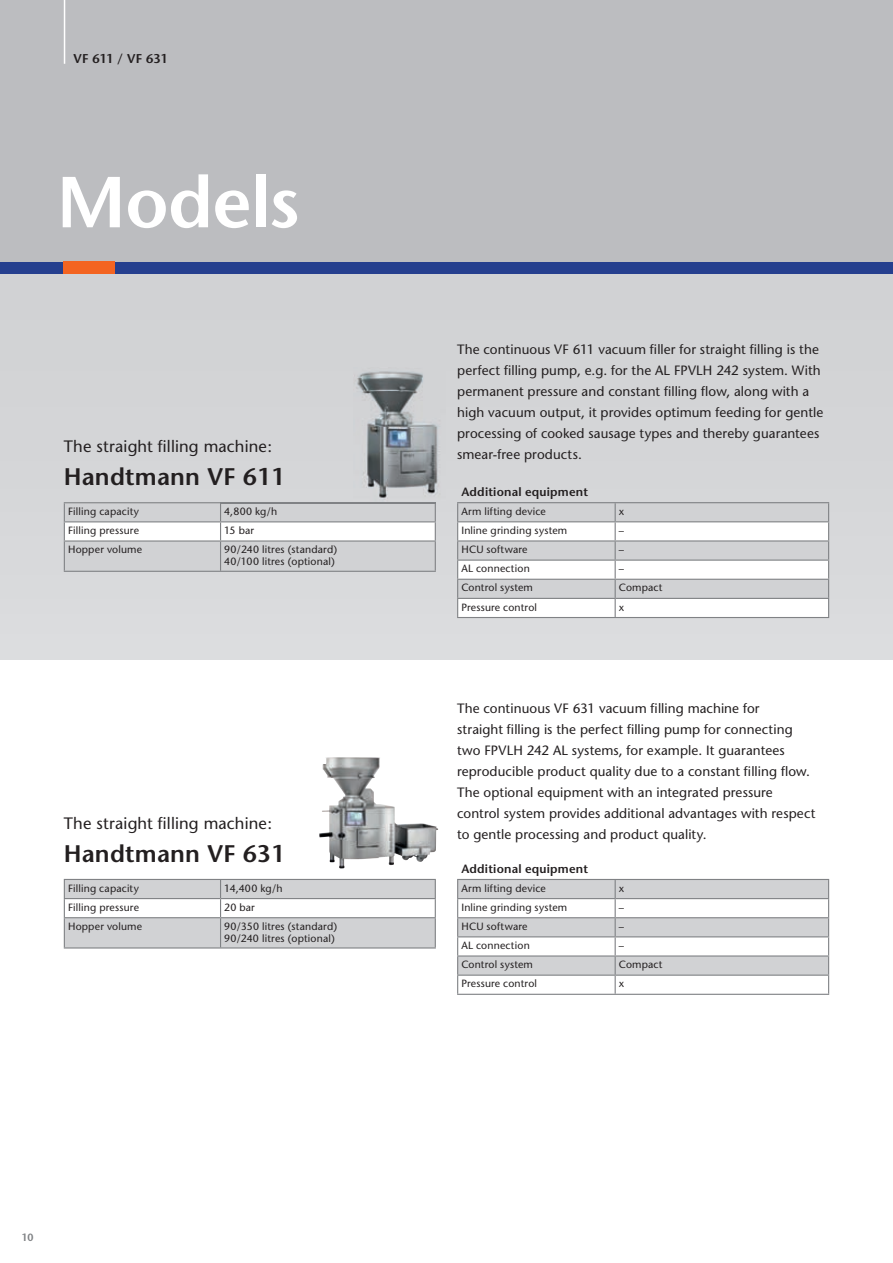
<style>
.page{position:relative;width:893px;height:1263px;background:#fff}
.page>*{position:absolute;margin:0;border:0;box-sizing:border-box;transform-origin:0 0}
.t1{font:600 72px "Stone Sans";letter-spacing:-.01em;color:#fff}
.t2{font:600 24px "Stone Sans";letter-spacing:.01em;color:#231f20}
.t3{font:16.5px "Stone Sans";letter-spacing:.005em;color:#231f20}
.t4{font:13.5px/21px "Stone Sans";letter-spacing:.005em;color:#231f20}
.t5{font:600 12.75px "Stone Sans";letter-spacing:-.01em;color:#231f20}
.t6{font:600 12px "Stone Sans";letter-spacing:.02em;color:#231f20}
.t7{font:10.5px/12px "Stone Sans";letter-spacing:.015em;color:#231f20}
.t8{font:600 10.5px "Stone Sans";color:#808285}
</style>
<div class="page">
<div style="left:0;top:274px;width:892px;height:386px;background:#d4d5d7"></div>
<svg style="left:892px;top:274px;width:1px;height:386px"></svg>
<div style="left:0;top:261px;width:893px;height:13px;background:#253f8e"></div>
<svg style="left:64px;top:503px;width:372px;height:68px"></svg>
<hr style="left:64px;top:571px;width:372px;height:1px;background:#808285">
<hr style="left:64px;top:502px;width:157px;height:1px;background:#808285">
<hr style="left:221px;top:502px;width:215px;height:1px;background:#808285">
<svg style="left:457px;top:880px;width:372px;height:114px"></svg>
<hr style="left:457px;top:994px;width:372px;height:1px;background:#808285">
<hr style="left:457px;top:879px;width:372px;height:1px;background:#808285">
<svg style="left:64px;top:880px;width:372px;height:67px"></svg>
<hr style="left:64px;top:947px;width:372px;height:1px;background:#808285">
<hr style="left:64px;top:879px;width:372px;height:1px;background:#808285">
<svg style="left:457px;top:503px;width:372px;height:114px"></svg>
<hr style="left:457px;top:617px;width:372px;height:1px;background:#808285">
<hr style="left:457px;top:502px;width:372px;height:1px;background:#808285">
<img style="left:353px;top:367px;width:93px;height:135px">
<img style="left:319px;top:757px;width:119px;height:112px">
<div style="left:0;top:0;width:893px;height:261px;background:#bcbdc0"></div>
<hr style="left:64px;top:0;width:1px;height:64px;background:#fff">
<div style="left:64px;top:261px;width:51px;height:13px;background:#f36421"></div>
<p class="t5" style="left:73px;top:53px;width:96px">VF 611 / VF 631</p>
<h1 class="t1" style="left:57px;top:174px;width:244px">Models</h1>
<p class="t3" style="left:64px;top:440px;width:210px">The straight filling machine:</p>
<h2 class="t2" style="left:64px;top:468px;width:223px">Handtmann VF 611</h2>
<p class="t7" style="left:68px;top:506px;width:72px">Filling capacity</p>
<p class="t7" style="left:224px;top:506px;width:55px">4,800 kg/h</p>
<p class="t7" style="left:68px;top:525px;width:72px">Filling pressure</p>
<p class="t7" style="left:224px;top:525px;width:31px">15 bar</p>
<p class="t7" style="left:68px;top:545px;width:76px">Hopper volume</p>
<p class="t7" style="left:224px;top:545px;width:114px">90/240 litres (standard)<br>40/100 litres (optional)</p>
<p class="t3" style="left:64px;top:817px;width:210px">The straight filling machine:</p>
<h2 class="t2" style="left:64px;top:844px;width:223px">Handtmann VF 631</h2>
<p class="t7" style="left:68px;top:883px;width:72px">Filling capacity</p>
<p class="t7" style="left:224px;top:883px;width:60px">14,400 kg/h</p>
<p class="t7" style="left:68px;top:902px;width:72px">Filling pressure</p>
<p class="t7" style="left:224px;top:902px;width:32px">20 bar</p>
<p class="t7" style="left:68px;top:921px;width:76px">Hopper volume</p>
<p class="t7" style="left:224px;top:921px;width:114px">90/350 litres (standard)<br>90/240 litres (optional)</p>
<p class="t8" style="left:21px;top:1233px;width:14px">10</p>
<p class="t4" style="left:457px;top:340px;width:368px">The continuous VF 611 vacuum filler for straight filling is the perfect filling pump, e.g. for the AL FPVLH 242 system. With permanent pressure and constant filling flow, along with a high vacuum output, it provides optimum feeding for gentle processing of cooked sausage types and thereby guarantees smear-free products.</p>
<p class="t6" style="left:461px;top:487px;width:128px">Additional equipment</p>
<p class="t7" style="left:461px;top:506px;width:86px">Arm lifting device</p>
<p class="t7" style="left:619px;top:506px;width:7px">x</p>
<p class="t7" style="left:461px;top:525px;width:107px">Inline grinding system</p>
<p class="t7" style="left:619px;top:525px;width:7px">–</p>
<p class="t7" style="left:461px;top:544px;width:68px">HCU software</p>
<p class="t7" style="left:619px;top:544px;width:7px">–</p>
<p class="t7" style="left:461px;top:564px;width:70px">AL connection</p>
<p class="t7" style="left:619px;top:564px;width:7px">–</p>
<p class="t7" style="left:461px;top:583px;width:73px">Control system</p>
<p class="t7" style="left:619px;top:583px;width:45px">Compact</p>
<p class="t7" style="left:461px;top:602px;width:77px">Pressure control</p>
<p class="t7" style="left:619px;top:602px;width:7px">x</p>
<p class="t4" style="left:457px;top:699px;width:360px">The continuous VF 631 vacuum filling machine for<br>straight filling is the perfect filling pump for connecting two FPVLH 242 AL systems, for example. It guarantees reproducible product quality due to a constant filling flow.<br>The optional equipment with an integrated pressure control system provides additional advantages with respect to gentle processing and product quality.</p>
<p class="t6" style="left:461px;top:864px;width:128px">Additional equipment</p>
<p class="t7" style="left:461px;top:883px;width:86px">Arm lifting device</p>
<p class="t7" style="left:619px;top:883px;width:7px">x</p>
<p class="t7" style="left:461px;top:902px;width:107px">Inline grinding system</p>
<p class="t7" style="left:619px;top:902px;width:7px">–</p>
<p class="t7" style="left:461px;top:921px;width:68px">HCU software</p>
<p class="t7" style="left:619px;top:921px;width:7px">–</p>
<p class="t7" style="left:461px;top:940px;width:70px">AL connection</p>
<p class="t7" style="left:619px;top:940px;width:7px">–</p>
<p class="t7" style="left:461px;top:959px;width:73px">Control system</p>
<p class="t7" style="left:619px;top:959px;width:45px">Compact</p>
<p class="t7" style="left:461px;top:979px;width:77px">Pressure control</p>
<p class="t7" style="left:619px;top:979px;width:7px">x</p>
</div>
